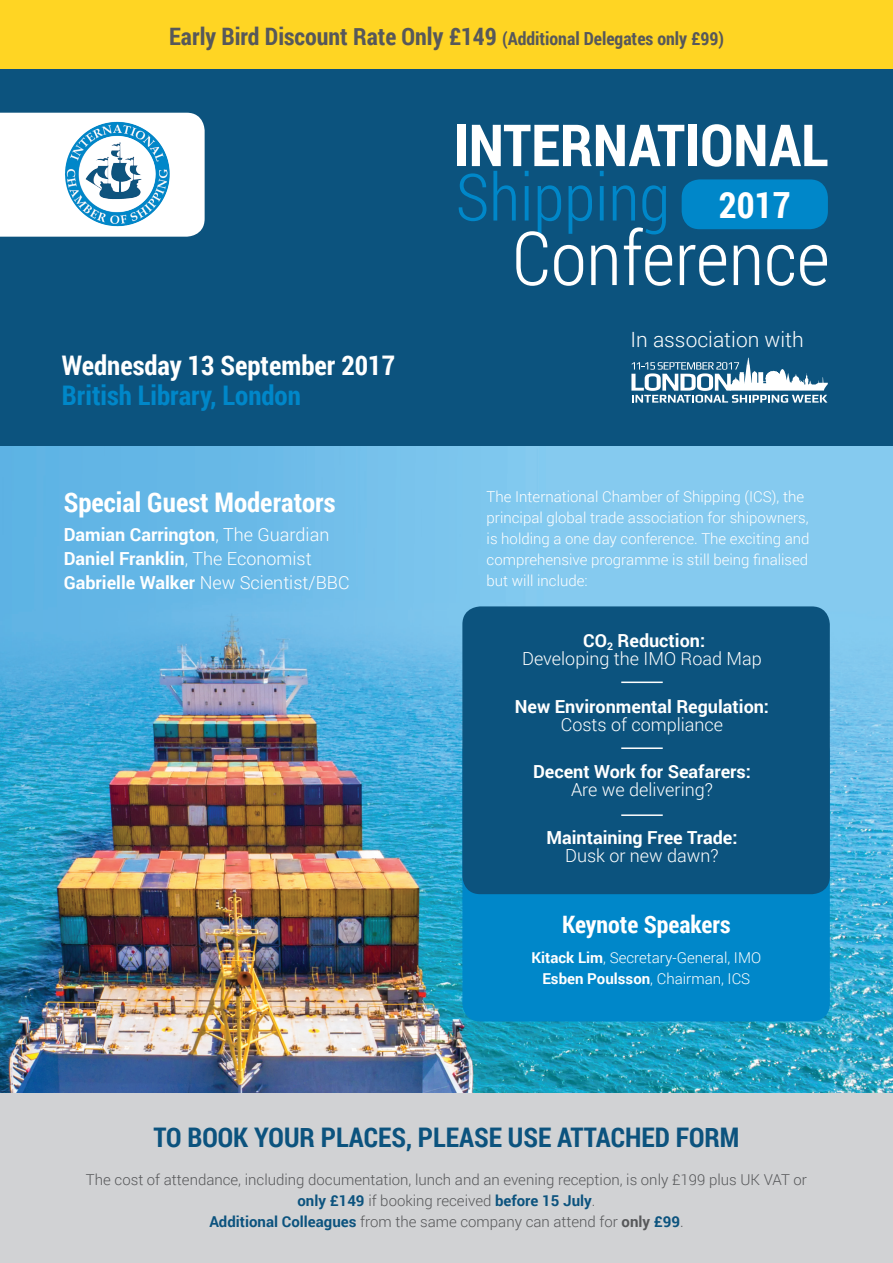
<style>
.page{position:relative;width:893px;height:1263px;background:#fff}
.page>*{position:absolute;margin:0;border:0;box-sizing:border-box;transform-origin:0 0}
.t1{font:300 74.55px "Roboto Condensed";color:#fff}
.t2{font:300 65.25px "Roboto Condensed";color:#0087c9}
.t3{font:700 58.05px "Roboto Condensed";color:#fff}
.t4{font:700 36.15px "Roboto Condensed";color:#fff}
.t5{font:700 27px "Roboto Condensed";color:#fff}
.t6{font:700 27px "Roboto Condensed";color:#0c537e}
.t7{font:700 27px "Roboto Condensed";color:#0087c9}
.t8{font:700 24px "Roboto Condensed";color:#57585a}
.t9{font:700 24px "Roboto Condensed";color:#fff}
.t10{font:300 21px "Roboto";color:#fff}
.t11{font:700 18px/18px "Roboto";color:#fff;text-align:center}
.t12{font:300 18px/18px "Roboto";color:#fff;text-align:center}
.t13{font:300 15px/21px "Roboto";color:#fff}
.t14{font:300 15px/21px "Roboto";color:#57585a;text-align:center}
.t15{font:700 15px "Roboto";color:#fff}
.s1{font-size:18px}
.s2{font-weight:300}
.s3{font-weight:700}
.s4{font-weight:700;color:#0c537e}
</style>
<div class="page">
<div style="left:0;top:45px;width:893px;height:430px;background:#0c537e"></div>
<div style="left:682px;top:179px;width:146px;height:50px;background:#0087c9;border-radius:18px"></div>
<svg style="left:0;top:113px;width:205px;height:124px;background:#d5e7f1"></svg>
<img style="left:71px;top:122px;width:45px;height:28px">
<svg style="left:631px;top:357px;width:197px;height:46px"></svg>
<img style="left:0;top:446px;width:893px;height:647px">
<div style="left:0;top:0;width:893px;height:68px;background:#ffd523"></div>
<div style="left:0;top:1093px;width:893px;height:170px;background:#d1d2d4"></div>
<div style="left:462px;top:734px;width:368px;height:287px;background:#0087c9;border-radius:18px"></div>
<div style="left:462px;top:606px;width:368px;height:288px;background:#0c537e;border-radius:18px"></div>
<hr style="left:621px;top:681px;width:42px;height:2px;background:#fff">
<hr style="left:621px;top:747px;width:42px;height:2px;background:#fff">
<hr style="left:621px;top:814px;width:42px;height:2px;background:#fff">
<p class="t8" style="left:169px;top:19px;width:556px">Early Bird Discount Rate Only £149 <span class="s1">(Additional Delegates only £99)</span></p>
<p class="t3" style="left:454px;top:105px;width:376px">INTERNATIONAL</p>
<p class="t2" style="left:456px;top:152px;width:216px">Shipping</p>
<p class="t4" style="left:719px;top:179px;width:73px">2017</p>
<p class="t1" style="left:512px;top:207px;width:319px">Conference</p>
<p class="t5" style="left:62px;top:346px;width:335px">Wednesday 13 September 2017</p>
<p class="t7" style="left:62px;top:376px;width:240px">British Library, London</p>
<p class="t5" style="left:64px;top:484px;width:273px">Special Guest Moderators</p>
<p class="t11" style="left:64px;top:522px;width:287px;line-height:24px;text-align:left">Damian Carrington<span class="s2">, The Guardian<br></span>Daniel Franklin<span class="s2">, The Economist<br></span>Gabrielle Walker <span class="s2">New Scientist/BBC</span></p>
<p class="t10" style="left:630px;top:325px;width:175px">In association with</p>
<p class="t13" style="left:487px;top:486px;width:324px">The International Chamber of Shipping (ICS), the principal global trade association for shipowners, is holding a one day conference. The exciting and comprehensive programme is still being finalised but will include:</p>
<p class="t12" style="left:522px;top:631px;width:241px"><span class="s3">CO</span><sub>2</sub> <span class="s3">Reduction:<br></span>Developing the IMO Road Map</p>
<p class="t11" style="left:515px;top:696px;width:256px">New Environmental Regulation:<br><span class="s2">Costs of compliance</span></p>
<p class="t11" style="left:533px;top:762px;width:219px">Decent Work for Seafarers:<br><span class="s2">Are we delivering?</span></p>
<p class="t11" style="left:546px;top:828px;width:193px">Maintaining Free Trade:<br><span class="s2">Dusk or new dawn?</span></p>
<p class="t9" style="left:562px;top:907px;width:170px">Keynote Speakers</p>
<p class="t13" style="left:531px;top:947px;width:231px"><span class="s3">Kitack Lim</span>, Secretary-General, IMO</p>
<p class="t15" style="left:542px;top:968px;width:209px">Esben Poulsson<span class="s2">, Chairman, ICS</span></p>
<p class="t6" style="left:154px;top:1118px;width:587px">TO BOOK YOUR PLACES, PLEASE USE ATTACHED FORM</p>
<p class="t14" style="left:86px;top:1169px;width:722px">The cost of attendance, including documentation, lunch and an evening reception, is only £199 plus UK VAT or <span class="s4">only £149</span> if booking received <span class="s4">before 15 July</span>.<br><span class="s4">Additional Colleagues</span> from the same company can attend for <span class="s3">only</span> <span class="s4">£99</span>.</p>
</div>
